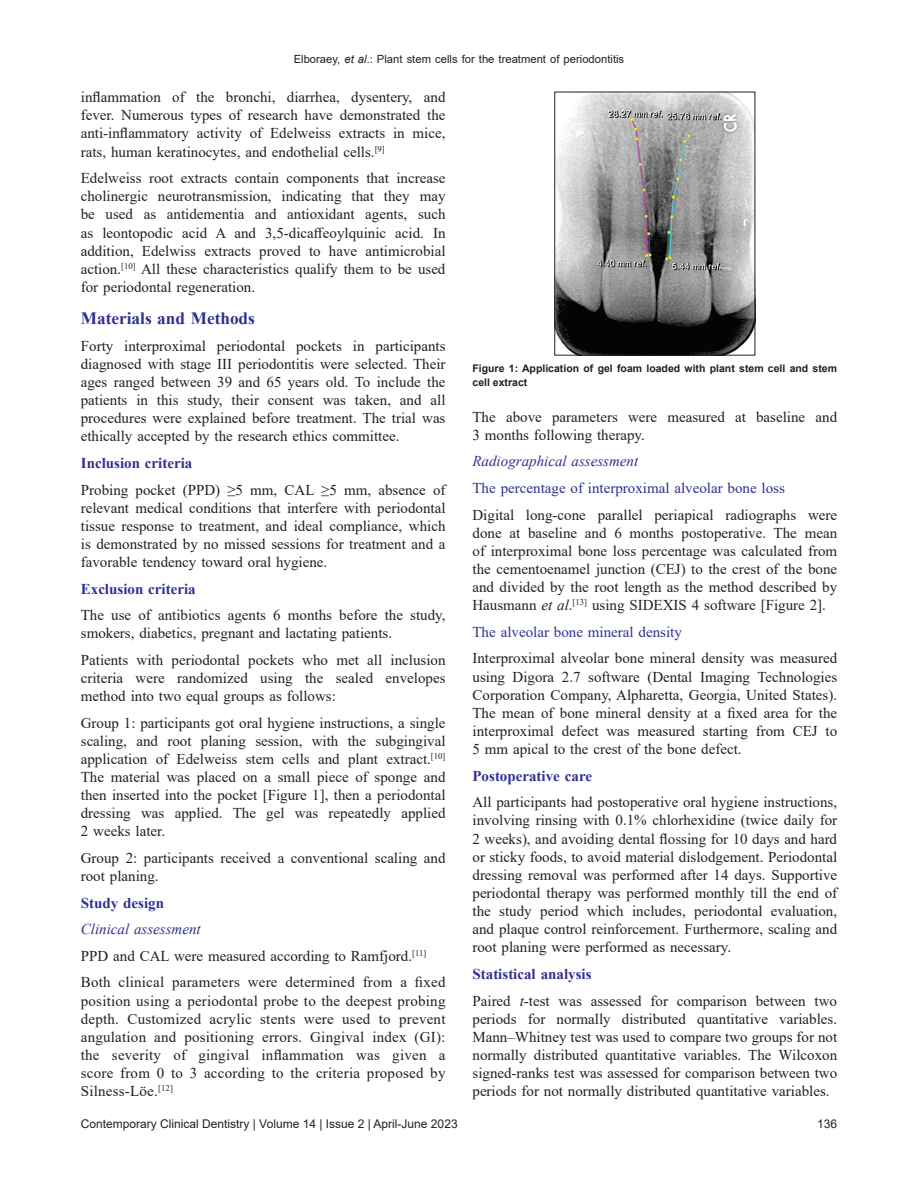
<style>
.page{position:relative;width:918px;height:1188px;background:#fff}
.page>*{position:absolute;margin:0;border:0;box-sizing:border-box;transform-origin:0 0}
.t1{font:700 17.25px "Times New Roman";color:#2e3092}
.TX{font:15px/18.1px "Times New Roman";color:#231f20;text-align:justify}
.t2{font:700 15px "Times New Roman";color:#2e3092}
.t3{font:15px "Times New Roman";color:#2e3092}
.t4{font:italic 15px "Times New Roman";color:#2e3092}
.t5{font:12px "Arial";color:#231f20}
.t6{font:11.25px "Arial";color:#231f20}
.FGC{font:700 10.5px/13.6px "Arial";color:#231f20}
.s1{font-style:italic}
</style>
<div class="page">
<img style="left:557px;top:94px;width:196px;height:259px">
<div style="left:555px;top:92px;width:200px;height:263px;border:1px solid #231f20"></div>
<p class="t6" style="left:294px;top:51px;width:332px">Elboraey, <span class="s1">et al</span>.: Plant stem cells for the treatment of periodontitis</p>
<p class="TX" style="left:81px;top:88px;width:366px">inflammation of the bronchi, diarrhea, dysentery, and fever. Numerous types of research have demonstrated the anti‑inflammatory activity of Edelweiss extracts in mice, rats, human keratinocytes, and endothelial cells.<sup>[9]</sup></p>
<p class="TX" style="left:81px;top:169px;width:366px">Edelweiss root extracts contain components that increase cholinergic neurotransmission, indicating that they may be used as antidementia and antioxidant agents, such as leontopodic acid A and 3,5‑dicaffeoylquinic acid. In addition, Edelwiss extracts proved to have antimicrobial action.<sup>[10]</sup> All these characteristics qualify them to be used for periodontal regeneration.</p>
<h1 class="t1" style="left:81px;top:306px;width:176px">Materials and Methods</h1>
<p class="TX" style="left:81px;top:336px;width:366px">Forty interproximal periodontal pockets in participants diagnosed with stage III periodontitis were selected. Their ages ranged between 39 and 65 years old. To include the patients in this study, their consent was taken, and all procedures were explained before treatment. The trial was ethically accepted by the research ethics committee.</p>
<h2 class="t2" style="left:81px;top:452px;width:113px">Inclusion criteria</h2>
<p class="TX" style="left:81px;top:480px;width:366px">Probing pocket (PPD) ≥5 mm, CAL ≥5 mm, absence of relevant medical conditions that interfere with periodontal tissue response to treatment, and ideal compliance, which is demonstrated by no missed sessions for treatment and a favorable tendency toward oral hygiene.</p>
<h2 class="t2" style="left:81px;top:578px;width:116px">Exclusion criteria</h2>
<p class="TX" style="left:81px;top:606px;width:366px">The use of antibiotics agents 6 months before the study, smokers, diabetics, pregnant and lactating patients.</p>
<p class="TX" style="left:81px;top:650px;width:366px">Patients with periodontal pockets who met all inclusion criteria were randomized using the sealed envelopes method into two equal groups as follows:</p>
<p class="TX" style="left:81px;top:713px;width:366px">Group 1: participants got oral hygiene instructions, a single scaling, and root planing session, with the subgingival application of Edelweiss stem cells and plant extract.<sup>[10] </sup>The material was placed on a small piece of sponge and then inserted into the pocket [Figure 1], then a periodontal dressing was applied. The gel was repeatedly applied 2 weeks later.</p>
<p class="TX" style="left:81px;top:848px;width:366px">Group 2: participants received a conventional scaling and root planing.</p>
<h2 class="t2" style="left:81px;top:892px;width:85px">Study design</h2>
<h3 class="t4" style="left:81px;top:919px;width:121px">Clinical assessment</h3>
<p class="TX" style="left:81px;top:946px;width:347px">PPD and CAL were measured according to Ramfjord.<sup>[11]</sup></p>
<p class="TX" style="left:81px;top:973px;width:366px">Both clinical parameters were determined from a fixed position using a periodontal probe to the deepest probing depth. Customized acrylic stents were used to prevent angulation and positioning errors. Gingival index (GI): the severity of gingival inflammation was given a score from 0 to 3 according to the criteria proposed by Silness‑Löe.<sup>[12]</sup></p>
<p class="FGC" style="left:472px;top:362px;width:366px">Figure 1: Application of gel foam loaded with plant stem cell and stem cell extract</p>
<p class="TX" style="left:472px;top:407px;width:366px">The above parameters were measured at baseline and<br>3 months following therapy.</p>
<h3 class="t4" style="left:472px;top:451px;width:167px">Radiographical assessment</h3>
<h4 class="t3" style="left:472px;top:477px;width:314px">The percentage of interproximal alveolar bone loss</h4>
<p class="TX" style="left:472px;top:505px;width:366px">Digital long‑cone parallel periapical radiographs were done at baseline and 6 months postoperative. The mean of interproximal bone loss percentage was calculated from the cementoenamel junction (CEJ) to the crest of the bone and divided by the root length as the method described by Hausmann <span class="s1">et al</span>.<sup>[13]</sup> using SIDEXIS 4 software [Figure 2].</p>
<h4 class="t3" style="left:472px;top:621px;width:211px">The alveolar bone mineral density</h4>
<p class="TX" style="left:472px;top:649px;width:366px">Interproximal alveolar bone mineral density was measured using Digora 2.7 software (Dental Imaging Technologies Corporation Company, Alpharetta, Georgia, United States).<br>The mean of bone mineral density at a fixed area for the interproximal defect was measured starting from CEJ to 5 mm apical to the crest of the bone defect.</p>
<h2 class="t2" style="left:472px;top:765px;width:121px">Postoperative care</h2>
<p class="TX" style="left:472px;top:793px;width:366px">All participants had postoperative oral hygiene instructions, involving rinsing with 0.1% chlorhexidine (twice daily for 2 weeks), and avoiding dental flossing for 10 days and hard or sticky foods, to avoid material dislodgement. Periodontal dressing removal was performed after 14 days. Supportive periodontal therapy was performed monthly till the end of the study period which includes, periodontal evaluation, and plaque control reinforcement. Furthermore, scaling and root planing were performed as necessary.</p>
<h2 class="t2" style="left:472px;top:963px;width:121px">Statistical analysis</h2>
<p class="TX" style="left:472px;top:991px;width:366px">Paired <span class="s1">t</span>‑test was assessed for comparison between two periods for normally distributed quantitative variables.<br>Mann–Whitney test was used to compare two groups for not normally distributed quantitative variables. The Wilcoxon signed‑ranks test was assessed for comparison between two periods for not normally distributed quantitative variables.</p>
<p class="t5" style="left:81px;top:1116px;width:378px">Contemporary Clinical Dentistry | Volume 14 | Issue 2 | April-June 2023</p>
<p class="t5" style="left:817px;top:1116px;width:22px">136</p>
</div>
